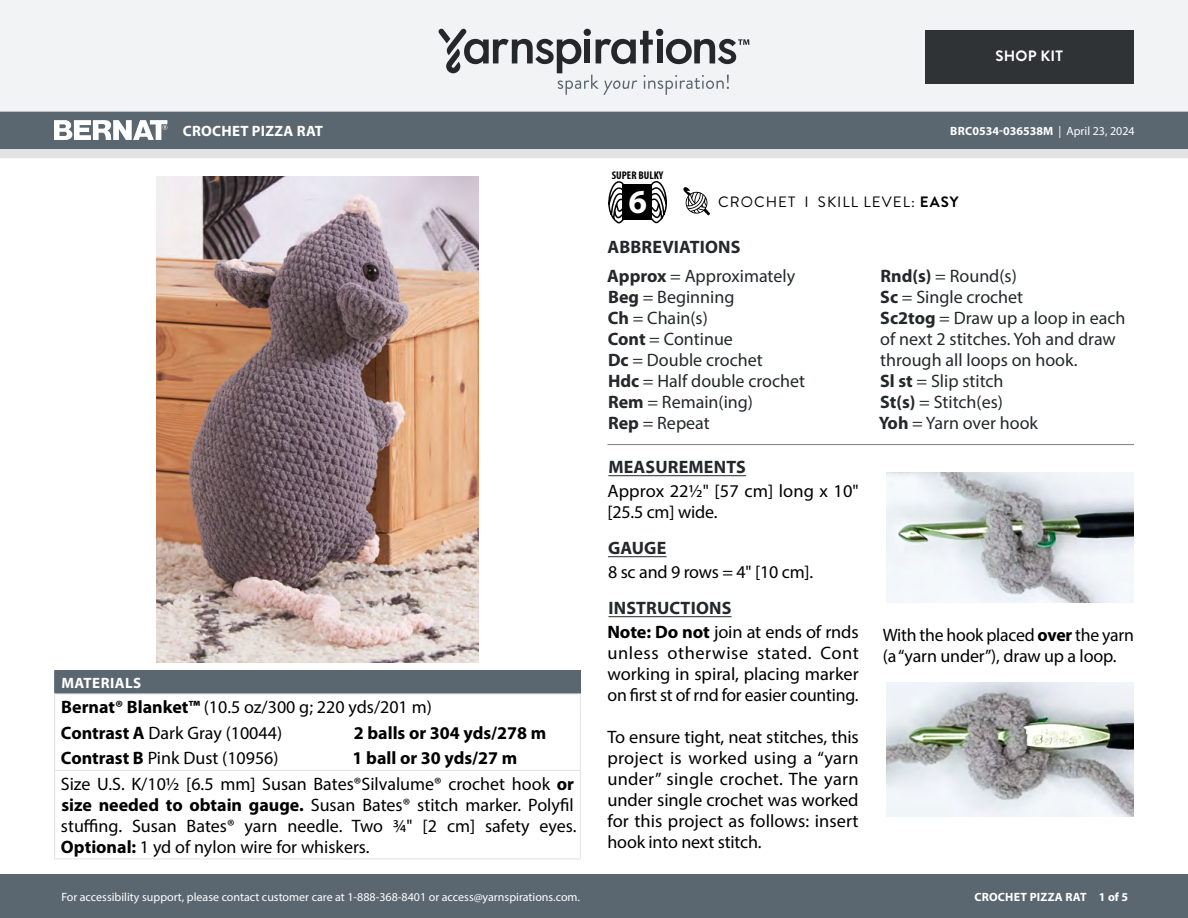
<style>
.page{position:relative;width:1188px;height:918px;background:#fff}
.page>*{position:absolute;margin:0;border:0;box-sizing:border-box;transform-origin:0 0}
.t1{font:700 33.6px "Myriad Pro";color:#fff}
.Body_-__Auto_Style_with_Keep_lines_toget{font:18px/21px "Myriad Pro";letter-spacing:-.01em;color:#000}
.Abbreviations_-_With_auto_styling{font:18px/21px "Myriad Pro";color:#24282a}
.Materials_-_Needle___Supplies_Info{font:18px/21px "Myriad Pro";color:#000}
.Material_-__Colors_information{font:18px "Myriad Pro";color:#000}
.Body_-_HEADERS_-_Underline{font:700 18px "Myriad Pro";letter-spacing:.01em;color:#24282a}
.Materials_-_Brand___Product_Info{font:18px "Myriad Pro";color:#000}
.Material_-__Colors_information-2{font:700 18px "Myriad Pro";color:#000}
.Body_-_NO_Automatic_styling{font:18px "Myriad Pro";letter-spacing:-.01em;color:#000}
.Type_of_pattern___Skill_Level___XXXXXX{font:15px "Brandon Grotesque";letter-spacing:.07em;color:#000}
.Header_-_Name___Type{font:700 15px "Myriad Pro";letter-spacing:.02em;color:#fff}
.Materials_-__Header_in_dark_gray_box{font:700 15px "Myriad Pro";letter-spacing:.03em;color:#fff}
.Body_-__Color_coded_4_sizes{font:700 15px "Brandon Grotesque";letter-spacing:.02em;color:#fff}
.t2{font:12px "Myriad Pro";color:#fff}
.t3{font:700 12px "Myriad Pro";letter-spacing:.015em;color:#fff}
.t4{font:700 condensed 11.25px "Myriad Pro";color:#000}
.s1{font-weight:700}
.s2{font-weight:400}
</style>
<div class="page">
<div style="left:0;top:875px;width:1188px;height:43px;background:#5a6670"></div>
<div style="left:0;top:149px;width:1188px;height:9px;background:#e4e3e3"></div>
<div style="left:0;top:111px;width:1188px;height:38px;background:#5a6670"></div>
<div style="left:0;top:0;width:1188px;height:112px;background:#f2f3f4"></div>
<svg style="left:438px;top:29px;width:311px;height:66px"></svg>
<svg style="left:683px;top:187px;width:27px;height:28px"></svg>
<svg style="left:608px;top:181px;width:16px;height:42px"></svg>
<svg style="left:651px;top:181px;width:16px;height:42px"></svg>
<div style="left:622px;top:184px;width:30px;height:36px;background:#000"></div>
<svg style="left:54px;top:120px;width:113px;height:20px"></svg>
<img style="left:157px;top:177px;width:321px;height:486px">
<hr style="left:608px;top:475px;width:138px;height:1px;background:#24282a">
<hr style="left:608px;top:556px;width:59px;height:1px;background:#24282a">
<hr style="left:608px;top:616px;width:124px;height:1px;background:#24282a">
<img style="left:886px;top:473px;width:247px;height:130px">
<img style="left:886px;top:683px;width:247px;height:133px">
<hr style="left:608px;top:444px;width:526px;height:1px;background:#7d7d7d">
<div style="left:55px;top:671px;width:525px;height:23px;background:#5a6670"></div>
<hr style="left:54px;top:670px;width:294px;height:1px;background:#5a6670">
<hr style="left:348px;top:670px;width:233px;height:1px;background:#5a6670">
<hr style="left:54px;top:693px;width:294px;height:1px;background:#e4e3e3">
<hr style="left:348px;top:693px;width:233px;height:1px;background:#e4e3e3">
<svg style="left:54px;top:671px;width:1px;height:99px"></svg>
<svg style="left:580px;top:671px;width:1px;height:99px"></svg>
<hr style="left:54px;top:771px;width:1px;height:87px;background:#e4e3e3">
<hr style="left:54px;top:770px;width:294px;height:1px;background:#e4e3e3">
<hr style="left:348px;top:770px;width:233px;height:1px;background:#e4e3e3">
<hr style="left:580px;top:771px;width:1px;height:87px;background:#e4e3e3">
<hr style="left:54px;top:858px;width:294px;height:2px;background:#e4e3e3">
<hr style="left:348px;top:858px;width:233px;height:2px;background:#e4e3e3">
<div style="left:925px;top:30px;width:209px;height:54px;background:#2f3336"></div>
<p class="Header_-_Name___Type" style="left:183px;top:121px;width:142px">CROCHET PIZZA RAT</p>
<p class="Materials_-__Header_in_dark_gray_box" style="left:61px;top:673px;width:81px">MATERIALS</p>
<p class="Materials_-_Brand___Product_Info" style="left:61px;top:696px;width:372px"><span class="s1">Bernat® Blanket™</span> (10.5 oz/300 g; 220 yds/201 m)</p>
<p class="Material_-__Colors_information" style="left:61px;top:722px;width:223px"><span class="s1">Contrast A</span> Dark Gray (10044)</p>
<p class="Material_-__Colors_information-2" style="left:354px;top:721px;width:194px">2 balls or 304 yds/278 m</p>
<p class="Material_-__Colors_information" style="left:61px;top:747px;width:219px"><span class="s1">Contrast B</span> Pink Dust (10956)</p>
<p class="Material_-__Colors_information-2" style="left:353px;top:747px;width:166px">1 ball or 30 yds/27 m</p>
<p class="Materials_-_Needle___Supplies_Info" style="left:61px;top:773px;width:517px">Size U.S. K/10½ [6.5 mm] Susan Bates®Silvalume® crochet hook <span class="s1">or size needed to obtain gauge.</span> Susan Bates® stitch marker. Polyfil stuffing. Susan Bates® yarn needle. Two ¾" [2 cm] safety eyes.<br><span class="s1">Optional:</span> 1 yd of nylon wire for whiskers.</p>
<p class="t2" style="left:61px;top:889px;width:520px">For accessibility support, please contact customer care at 1-888-368-8401 or access@yarnspirations.com.</p>
<p class="Body_-__Color_coded_4_sizes" style="left:995px;top:46px;width:69px">SHOP KIT</p>
<p class="t4" style="left:612px;top:168px;width:53px">SUPER BULKY</p>
<h1 class="t1" style="left:629px;top:180px;width:20px">6</h1>
<p class="t3" style="left:950px;top:123px;width:186px">BRC0534-036538M <span class="s2">| April 23, 2024</span></p>
<p class="Type_of_pattern___Skill_Level___XXXXXX" style="left:718px;top:192px;width:242px">CROCHET I SKILL LEVEL: <span class="s1">EASY</span></p>
<p class="Body_-_HEADERS_-_Underline" style="left:608px;top:235px;width:135px">ABBREVIATIONS</p>
<p class="Abbreviations_-_With_auto_styling" style="left:607px;top:265px;width:189px"><span class="s1">Approx</span> = Approximately</p>
<p class="Abbreviations_-_With_auto_styling" style="left:608px;top:286px;width:128px"><span class="s1">Beg</span> = Beginning</p>
<p class="Abbreviations_-_With_auto_styling" style="left:608px;top:307px;width:102px"><span class="s1">Ch</span> = Chain(s)</p>
<p class="Abbreviations_-_With_auto_styling" style="left:608px;top:328px;width:127px"><span class="s1">Cont</span> = Continue</p>
<p class="Abbreviations_-_With_auto_styling" style="left:608px;top:349px;width:156px"><span class="s1">Dc</span> = Double crochet</p>
<p class="Abbreviations_-_With_auto_styling" style="left:608px;top:370px;width:199px"><span class="s1">Hdc</span> = Half double crochet</p>
<p class="Abbreviations_-_With_auto_styling" style="left:608px;top:391px;width:146px"><span class="s1">Rem</span> = Remain(ing)</p>
<p class="Abbreviations_-_With_auto_styling" style="left:608px;top:412px;width:103px"><span class="s1">Rep</span> = Repeat</p>
<p class="Body_-_HEADERS_-_Underline" style="left:608px;top:455px;width:139px">MEASUREMENTS</p>
<p class="Body_-__Auto_Style_with_Keep_lines_toget" style="left:608px;top:480px;width:253px">Approx 22½" [57 cm] long x 10" [25.5 cm] wide.</p>
<p class="Body_-_HEADERS_-_Underline" style="left:608px;top:536px;width:60px">GAUGE</p>
<p class="Body_-_NO_Automatic_styling" style="left:608px;top:561px;width:207px">8 sc and 9 rows = 4" [10 cm].</p>
<p class="Body_-_HEADERS_-_Underline" style="left:608px;top:596px;width:124px">INSTRUCTIONS</p>
<p class="Body_-__Auto_Style_with_Keep_lines_toget" style="left:608px;top:621px;width:253px;text-align:justify"><span class="s1">Note: Do not</span> join at ends of rnds unless otherwise stated. Cont working in spiral, placing marker on first st of rnd for easier counting.</p>
<p class="Body_-__Auto_Style_with_Keep_lines_toget" style="left:608px;top:726px;width:253px;text-align:justify">To ensure tight, neat stitches, this project is worked using a “yarn under” single crochet. The yarn under single crochet was worked for this project as follows: insert hook into next stitch.</p>
<p class="Abbreviations_-_With_auto_styling" style="left:880px;top:265px;width:138px"><span class="s1">Rnd(s)</span> = Round(s)</p>
<p class="Abbreviations_-_With_auto_styling" style="left:880px;top:286px;width:145px"><span class="s1">Sc</span> = Single crochet</p>
<p class="Abbreviations_-_With_auto_styling" style="left:880px;top:307px;width:247px"><span class="s1">Sc2tog</span> = Draw up a loop in each of next 2 stitches. Yoh and draw through all loops on hook.</p>
<p class="Abbreviations_-_With_auto_styling" style="left:880px;top:370px;width:125px"><span class="s1">Sl st</span> = Slip stitch</p>
<p class="Abbreviations_-_With_auto_styling" style="left:880px;top:391px;width:124px"><span class="s1">St(s)</span> = Stitch(es)</p>
<p class="Abbreviations_-_With_auto_styling" style="left:879px;top:412px;width:161px"><span class="s1">Yoh</span> = Yarn over hook</p>
<p class="Body_-__Auto_Style_with_Keep_lines_toget" style="left:883px;top:624px;width:253px">With the hook placed <span class="s1">over</span> the yarn (a “yarn under”), draw up a loop.</p>
<p class="t3" style="left:974px;top:889px;width:155px">CROCHET PIZZA RAT 1 of 5</p>
</div>
